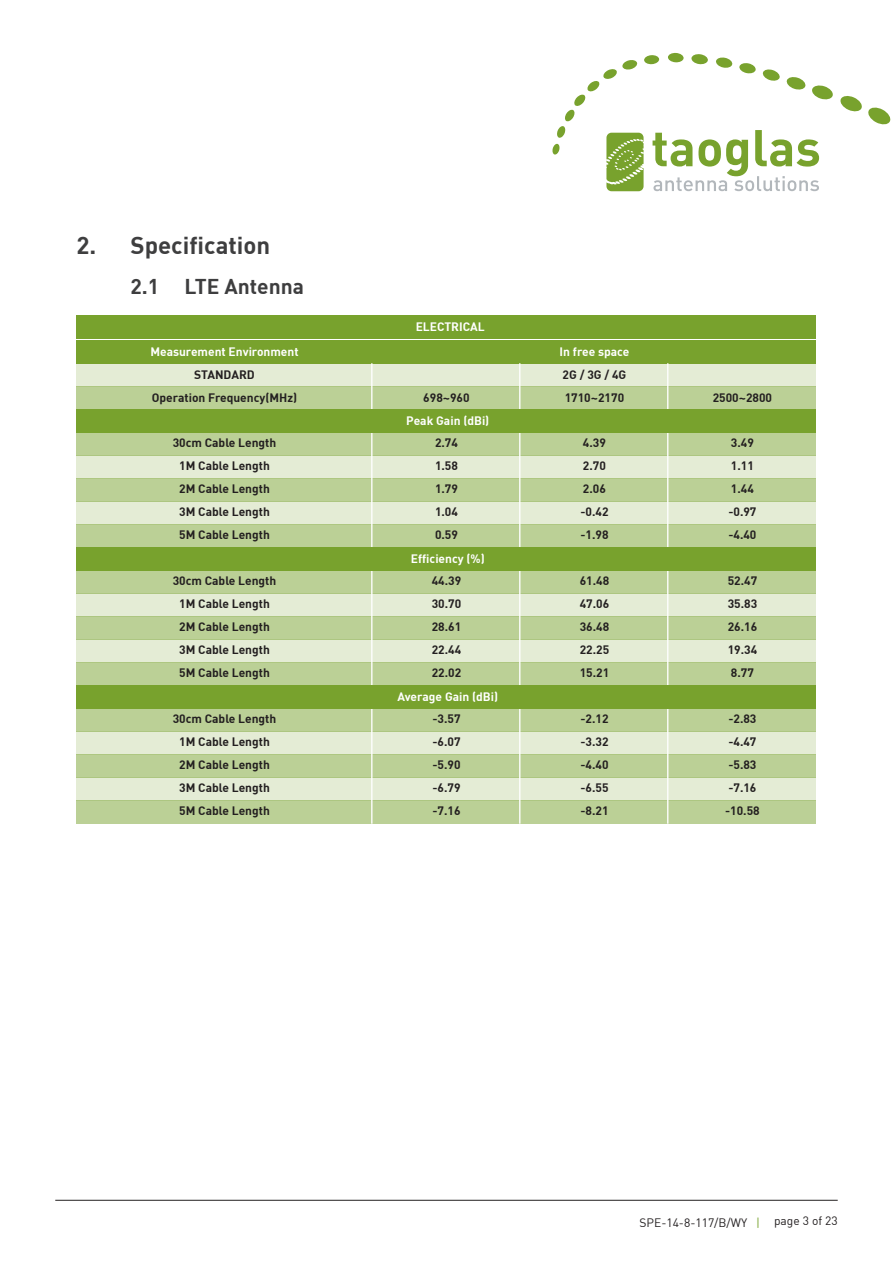
<style>
.page{position:relative;width:893px;height:1263px;background:#fff}
.page>*{position:absolute;margin:0;border:0;box-sizing:border-box;transform-origin:0 0}
.t1{font:700 24px "DIN";color:#3e3e3f}
.t2{font:700 21px "DIN";color:#3e3e3f}
.t3{font:700 12px "DIN";color:#231f20}
.t4{font:700 12px "DIN";color:#fff}
.t5{font:12px "DIN";color:#231f20}
.s1{color:#78a22d}
</style>
<div class="page">
<hr style="left:55px;top:1200px;width:783px;height:1px;background:#231f20">
<svg style="left:653px;top:54px;width:238px;height:137px"></svg>
<div style="left:668px;top:53px;width:16px;height:10px;background:#78a22d;border-radius:50%"></div>
<div style="left:644px;top:55px;width:15px;height:9px;background:#78a22d;border-radius:50%"></div>
<svg style="left:552px;top:60px;width:92px;height:131px"></svg>
<div style="left:77px;top:801px;width:739px;height:23px;background:#bbd096"></div>
<div style="left:77px;top:616px;width:739px;height:23px;background:#bbd096"></div>
<div style="left:77px;top:639px;width:739px;height:23px;background:#e4ecd5"></div>
<div style="left:77px;top:662px;width:739px;height:23px;background:#bbd096"></div>
<div style="left:77px;top:709px;width:739px;height:23px;background:#bbd096"></div>
<div style="left:77px;top:732px;width:739px;height:23px;background:#e4ecd5"></div>
<div style="left:77px;top:755px;width:739px;height:23px;background:#bbd096"></div>
<div style="left:77px;top:778px;width:739px;height:23px;background:#e4ecd5"></div>
<div style="left:77px;top:340px;width:739px;height:23px;background:#78a22d"></div>
<div style="left:77px;top:363px;width:739px;height:23px;background:#e4ecd5"></div>
<div style="left:77px;top:386px;width:739px;height:23px;background:#bbd096"></div>
<div style="left:77px;top:432px;width:739px;height:23px;background:#bbd096"></div>
<div style="left:77px;top:455px;width:739px;height:23px;background:#e4ecd5"></div>
<div style="left:77px;top:478px;width:739px;height:23px;background:#bbd096"></div>
<div style="left:77px;top:501px;width:739px;height:23px;background:#e4ecd5"></div>
<div style="left:77px;top:524px;width:739px;height:23px;background:#bbd096"></div>
<div style="left:77px;top:570px;width:739px;height:23px;background:#bbd096"></div>
<div style="left:77px;top:593px;width:739px;height:23px;background:#e4ecd5"></div>
<hr style="left:371px;top:363px;width:1px;height:461px;background:#fff">
<hr style="left:519px;top:363px;width:1px;height:461px;background:#fff">
<hr style="left:667px;top:363px;width:1px;height:461px;background:#fff">
<div style="left:77px;top:409px;width:739px;height:23px;background:#78a22d"></div>
<div style="left:77px;top:685px;width:739px;height:24px;background:#78a22d"></div>
<div style="left:77px;top:547px;width:739px;height:23px;background:#78a22d"></div>
<div style="left:77px;top:316px;width:739px;height:23px;background:#78a22d"></div>
<p class="t1" style="left:77px;top:229px;width:195px">2. Specification</p>
<p class="t2" style="left:131px;top:273px;width:175px">2.1 LTE Antenna</p>
<p class="t4" style="left:150px;top:343px;width:150px">Measurement Environment</p>
<p class="t3" style="left:194px;top:366px;width:62px">STANDARD</p>
<p class="t3" style="left:152px;top:389px;width:147px">Operation Frequency(MHz)</p>
<p class="t3" style="left:173px;top:435px;width:105px">30cm Cable Length</p>
<p class="t3" style="left:179px;top:458px;width:92px">1M Cable Length</p>
<p class="t3" style="left:179px;top:481px;width:92px">2M Cable Length</p>
<p class="t3" style="left:179px;top:504px;width:92px">3M Cable Length</p>
<p class="t3" style="left:179px;top:527px;width:92px">5M Cable Length</p>
<p class="t3" style="left:173px;top:573px;width:105px">30cm Cable Length</p>
<p class="t3" style="left:179px;top:596px;width:92px">1M Cable Length</p>
<p class="t3" style="left:179px;top:619px;width:92px">2M Cable Length</p>
<p class="t3" style="left:179px;top:642px;width:92px">3M Cable Length</p>
<p class="t3" style="left:179px;top:665px;width:92px">5M Cable Length</p>
<p class="t3" style="left:173px;top:711px;width:105px">30cm Cable Length</p>
<p class="t3" style="left:179px;top:734px;width:92px">1M Cable Length</p>
<p class="t3" style="left:179px;top:757px;width:92px">2M Cable Length</p>
<p class="t3" style="left:179px;top:779px;width:92px">3M Cable Length</p>
<p class="t3" style="left:179px;top:802px;width:92px">5M Cable Length</p>
<p class="t4" style="left:416px;top:319px;width:70px">ELECTRICAL</p>
<p class="t3" style="left:423px;top:389px;width:48px">698~960</p>
<p class="t3" style="left:435px;top:435px;width:24px">2.74</p>
<p class="t3" style="left:435px;top:458px;width:24px">1.58</p>
<p class="t3" style="left:435px;top:481px;width:24px">1.79</p>
<p class="t3" style="left:435px;top:504px;width:24px">1.04</p>
<p class="t3" style="left:435px;top:527px;width:24px">0.59</p>
<p class="t3" style="left:432px;top:573px;width:31px">44.39</p>
<p class="t3" style="left:432px;top:596px;width:31px">30.70</p>
<p class="t3" style="left:432px;top:619px;width:31px">28.61</p>
<p class="t3" style="left:432px;top:642px;width:31px">22.44</p>
<p class="t3" style="left:432px;top:665px;width:31px">22.02</p>
<p class="t3" style="left:432px;top:711px;width:30px">-3.57</p>
<p class="t3" style="left:432px;top:734px;width:30px">-6.07</p>
<p class="t3" style="left:432px;top:757px;width:30px">-5.90</p>
<p class="t3" style="left:432px;top:779px;width:30px">-6.79</p>
<p class="t3" style="left:432px;top:802px;width:30px">-7.16</p>
<p class="t4" style="left:406px;top:412px;width:85px">Peak Gain (dBi)</p>
<p class="t4" style="left:411px;top:550px;width:75px">Efficiency (%)</p>
<p class="t4" style="left:397px;top:689px;width:102px">Average Gain (dBi)</p>
<p class="t4" style="left:560px;top:343px;width:71px">In free space</p>
<p class="t3" style="left:563px;top:366px;width:65px">2G / 3G / 4G</p>
<p class="t3" style="left:565px;top:389px;width:61px">1710~2170</p>
<p class="t3" style="left:583px;top:435px;width:24px">4.39</p>
<p class="t3" style="left:583px;top:458px;width:24px">2.70</p>
<p class="t3" style="left:583px;top:481px;width:24px">2.06</p>
<p class="t3" style="left:580px;top:504px;width:30px">-0.42</p>
<p class="t3" style="left:580px;top:527px;width:30px">-1.98</p>
<p class="t3" style="left:580px;top:573px;width:31px">61.48</p>
<p class="t3" style="left:580px;top:596px;width:31px">47.06</p>
<p class="t3" style="left:580px;top:619px;width:31px">36.48</p>
<p class="t3" style="left:580px;top:642px;width:31px">22.25</p>
<p class="t3" style="left:580px;top:665px;width:31px">15.21</p>
<p class="t3" style="left:580px;top:711px;width:30px">-2.12</p>
<p class="t3" style="left:580px;top:734px;width:30px">-3.32</p>
<p class="t3" style="left:580px;top:757px;width:30px">-4.40</p>
<p class="t3" style="left:580px;top:779px;width:30px">-6.55</p>
<p class="t3" style="left:580px;top:802px;width:30px">-8.21</p>
<p class="t3" style="left:713px;top:389px;width:61px">2500~2800</p>
<p class="t3" style="left:731px;top:435px;width:24px">3.49</p>
<p class="t3" style="left:731px;top:458px;width:24px">1.11</p>
<p class="t3" style="left:731px;top:481px;width:24px">1.44</p>
<p class="t3" style="left:728px;top:504px;width:30px">-0.97</p>
<p class="t3" style="left:728px;top:527px;width:30px">-4.40</p>
<p class="t3" style="left:728px;top:573px;width:31px">52.47</p>
<p class="t3" style="left:728px;top:596px;width:31px">35.83</p>
<p class="t3" style="left:728px;top:619px;width:31px">26.16</p>
<p class="t3" style="left:728px;top:642px;width:31px">19.34</p>
<p class="t3" style="left:731px;top:665px;width:24px">8.77</p>
<p class="t3" style="left:728px;top:711px;width:30px">-2.83</p>
<p class="t3" style="left:728px;top:734px;width:30px">-4.47</p>
<p class="t3" style="left:728px;top:757px;width:30px">-5.83</p>
<p class="t3" style="left:728px;top:779px;width:30px">-7.16</p>
<p class="t3" style="left:725px;top:802px;width:36px">-10.58</p>
<p class="t5" style="left:639px;top:1215px;width:200px">SPE-14-8-117/B/WY <span class="s1">|</span> page 3 of 23</p>
</div>
